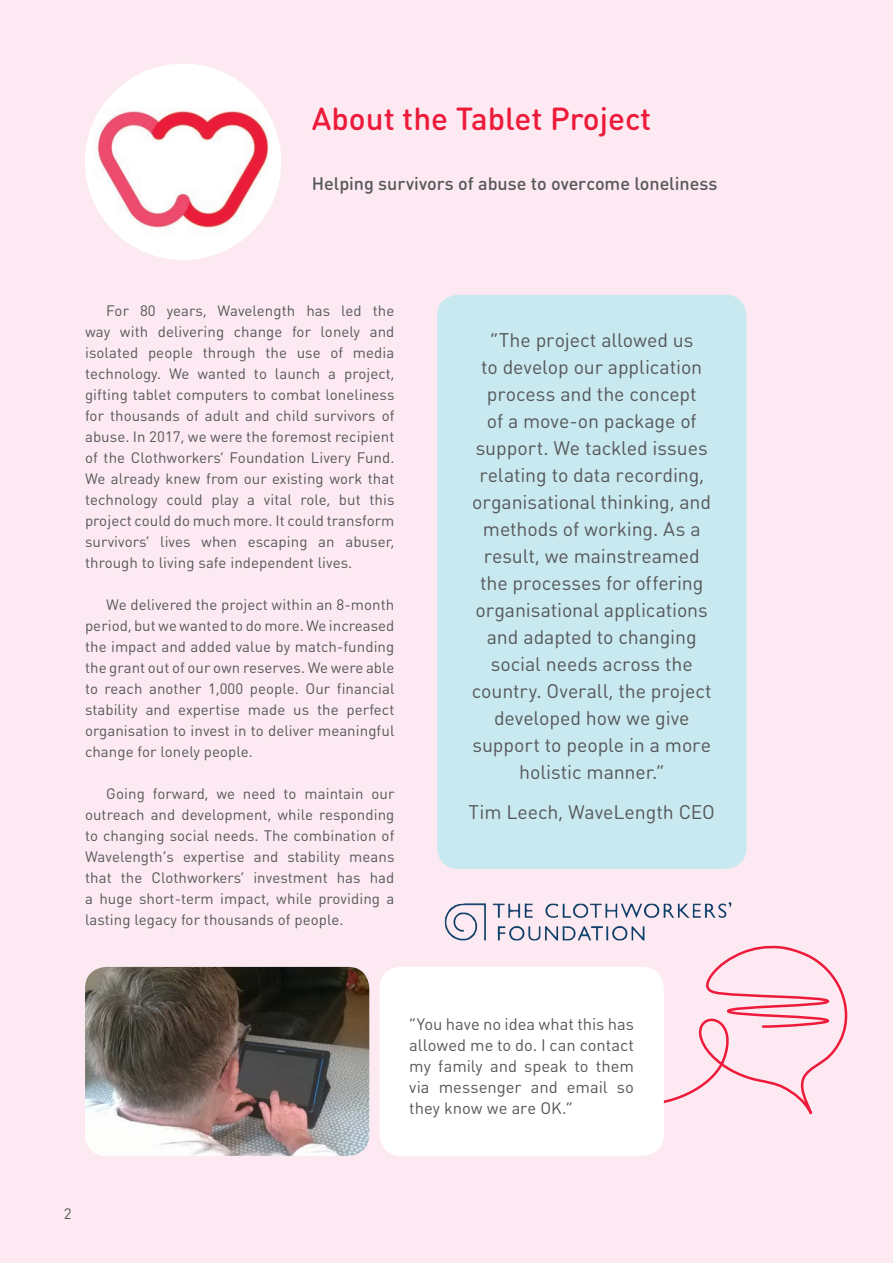
<style>
.page{position:relative;width:893px;height:1263px;background:#fce9f1}
.page>*{position:absolute;margin:0;border:0;box-sizing:border-box;transform-origin:0 0}
.t1{font:500 31.5px "DIN Round Pro";color:#ed1a3a}
.t2{font:19.5px/27px "DIN Round Pro";letter-spacing:-.005em;color:#57585a;text-align:center}
.Subhead{font:500 18px "DIN Round Pro";color:#57585a}
.Copy{font:16.5px/21px "DIN Round Pro";color:#57585a;text-align:justify}
.Copy_indent{font:15px/21px "DIN Round Pro";letter-spacing:.005em;color:#57585a;text-align:justify}
</style>
<div class="page">
<img style="left:85px;top:64px;width:196px;height:196px;border-radius:98px">
<img style="left:85px;top:967px;width:284px;height:189px">
<img style="left:444px;top:901px;width:288px;height:40px">
<div style="left:437px;top:295px;width:309px;height:574px;background:#c8e9f0;border-radius:21px"></div>
<svg style="left:647px;top:945px;width:201px;height:170px"></svg>
<div style="left:380px;top:967px;width:284px;height:189px;background:#fff;border-radius:21px"></div>
<p class="t1" style="left:312px;top:97px;width:341px">About the Tablet Project</p>
<p class="Subhead" style="left:312px;top:171px;width:407px">Helping survivors of abuse to overcome loneliness</p>
<p class="Copy_indent" style="left:85px;top:299px;width:311px;text-indent:21px">For 80 years, Wavelength has led the way with delivering change for lonely and isolated people through the use of media technology. We wanted to launch a project, gifting tablet computers to combat loneliness for thousands of adult and child survivors of abuse. In 2017, we were the foremost recipient of the Clothworkers’ Foundation Livery Fund.<br>We already knew from our existing work that technology could play a vital role, but this project could do much more. It could transform survivors’ lives when escaping an abuser, through to living safe independent lives.</p>
<p class="Copy_indent" style="left:85px;top:593px;width:311px;text-indent:21px">We delivered the project within an 8-month period, but we wanted to do more. We increased the impact and added value by match-funding the grant out of our own reserves. We were able to reach another 1,000 people. Our financial stability and expertise made us the perfect organisation to invest in to deliver meaningful change for lonely people.</p>
<p class="Copy_indent" style="left:85px;top:782px;width:311px;text-indent:21px">Going forward, we need to maintain our outreach and development, while responding to changing social needs. The combination of Wavelength’s expertise and stability means that the Clothworkers’ investment has had a huge short-term impact, while providing a lasting legacy for thousands of people.</p>
<p class="t2" style="left:472px;top:326px;width:241px">“The project allowed us<br>to develop our application process and the concept<br>of a move-on package of support. We tackled issues relating to data recording, organisational thinking, and methods of working. As a result, we mainstreamed the processes for offering organisational applications and adapted to changing social needs across the country. Overall, the project developed how we give support to people in a more holistic manner.”</p>
<p class="t2" style="left:469px;top:798px;width:248px">Tim Leech, WaveLength CEO</p>
<p class="Copy" style="left:409px;top:1013px;width:226px">“You have no idea what this has allowed me to do. I can contact my family and speak to them via messenger and email so they know we are OK.”</p>
<p class="Copy_indent" style="left:64px;top:1202px;width:9px">2</p>
</div>
